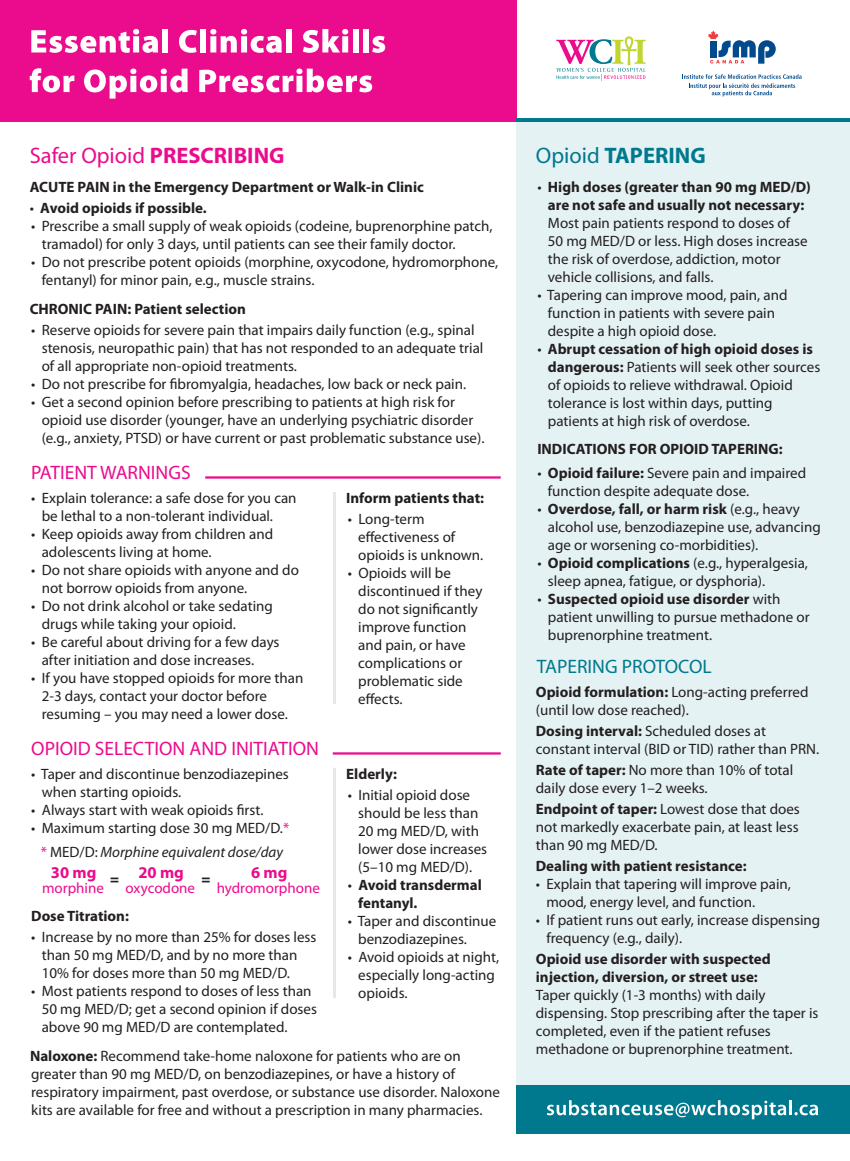
<style>
.page{position:relative;width:850px;height:1161px;background:#fff}
.page>*{position:absolute;margin:0;border:0;box-sizing:border-box;transform-origin:0 0}
.t1{font:22.5px "Myriad Pro";color:#eb0b8d}
.t2{font:700 22.5px "Myriad Pro";color:#00788d}
.t3{font:19.5px "Myriad Pro";color:#eb0b8d}
.t4{font:19.5px "Myriad Pro";color:#00788d}
.t5{font:700 16.5px "Myriad Pro";color:#eb0b8d}
.t6{font:15px/18px "Myriad Pro";color:#231f20}
.t7{font:700 15px/18px "Myriad Pro";color:#231f20}
.t8{font:15px "Myriad Pro";color:#eb0b8d}
.t9{font:700 15px "Myriad Pro";color:#201d1e}
.t10{font:900 15px "Myriad Pro";color:#231f20}
.s1{font-weight:700}
.s2{font-weight:400}
.s3{color:#e90e8d}
.s4{font-style:italic}
.s5{font-family:"Myriad";font-weight:400}
</style>
<div class="page">
<div style="left:516px;top:121px;width:334px;height:965px;background:#e5f2f4"></div>
<div style="left:0;top:0;width:516px;height:122px;background:#eb0b8d"></div>
<div style="left:516px;top:1085px;width:334px;height:49px;background:#00788d"></div>
<hr style="left:516px;top:118px;width:334px;height:4px;background:#00788d">
<svg style="left:31px;top:29px;width:127px;height:24px"></svg>
<div style="left:162px;top:29px;width:6px;height:23px;background:#fff"></div>
<svg style="left:179px;top:30px;width:18px;height:23px"></svg>
<div style="left:200px;top:29px;width:6px;height:23px;background:#fff"></div>
<svg style="left:210px;top:29px;width:72px;height:24px"></svg>
<div style="left:286px;top:29px;width:6px;height:23px;background:#fff"></div>
<svg style="left:303px;top:29px;width:45px;height:24px"></svg>
<div style="left:352px;top:29px;width:6px;height:23px;background:#fff"></div>
<div style="left:363px;top:29px;width:6px;height:23px;background:#fff"></div>
<svg style="left:372px;top:36px;width:13px;height:17px"></svg>
<svg style="left:30px;top:68px;width:44px;height:24px"></svg>
<svg style="left:84px;top:69px;width:104px;height:30px"></svg>
<svg style="left:199px;top:69px;width:173px;height:23px"></svg>
<svg style="left:547px;top:1100px;width:239px;height:19px"></svg>
<hr style="left:789px;top:1100px;width:3px;height:15px;background:#fff">
<svg style="left:794px;top:1105px;width:24px;height:10px"></svg>
<svg style="left:708px;top:30px;width:68px;height:34px"></svg>
<svg style="left:682px;top:74px;width:120px;height:23px"></svg>
<svg style="left:556px;top:36px;width:90px;height:45px"></svg>
<hr style="left:205px;top:476px;width:296px;height:3px;background:#eb0b8d">
<hr style="left:333px;top:752px;width:168px;height:3px;background:#eb0b8d">
<hr style="left:334px;top:493px;width:2px;height:211px;background:#e6e7e9">
<hr style="left:334px;top:769px;width:2px;height:229px;background:#e6e7e9">
<h1 class="t1" style="left:30px;top:144px;width:256px">Safer Opioid <span class="s1">PRESCRIBING</span></h1>
<p class="t7" style="left:30px;top:178px;width:396px">ACUTE PAIN in the Emergency Department or Walk-in Clinic</p>
<p class="t7" style="left:30px;top:199px;width:179px"><span class="s2">•</span> Avoid opioids if possible.</p>
<p class="t6" style="left:42px;top:217px;width:452px;text-indent:-10px">• Prescribe a small supply of weak opioids (codeine, buprenorphine patch, tramadol) for only 3 days, until patients can see their family doctor.</p>
<p class="t6" style="left:42px;top:253px;width:458px;text-indent:-10px">• Do not prescribe potent opioids (morphine, oxycodone, hydromorphone, fentanyl) for minor pain, e.g., muscle strains.</p>
<p class="t7" style="left:30px;top:300px;width:218px">CHRONIC PAIN: Patient selection</p>
<p class="t6" style="left:42px;top:321px;width:443px;text-indent:-10px">• Reserve opioids for severe pain that impairs daily function (e.g., spinal stenosis, neuropathic pain) that has not responded to an adequate trial of all appropriate non-opioid treatments.</p>
<p class="t6" style="left:31px;top:375px;width:436px">• Do not prescribe for fibromyalgia, headaches, low back or neck pain.</p>
<p class="t6" style="left:42px;top:393px;width:444px;text-indent:-10px">• Get a second opinion before prescribing to patients at high risk for opioid use disorder (younger, have an underlying psychiatric disorder (e.g., anxiety, PTSD) or have current or past problematic substance use).</p>
<h2 class="t3" style="left:31px;top:461px;width:161px">PATIENT WARNINGS</h2>
<p class="t6" style="left:42px;top:489px;width:256px;text-indent:-10px">• Explain tolerance: a safe dose for you can be lethal to a non-tolerant individual.</p>
<p class="t6" style="left:42px;top:525px;width:233px;text-indent:-10px">• Keep opioids away from children and adolescents living at home.</p>
<p class="t6" style="left:42px;top:561px;width:259px;text-indent:-10px">• Do not share opioids with anyone and do not borrow opioids from anyone.</p>
<p class="t6" style="left:42px;top:597px;width:233px;text-indent:-10px">• Do not drink alcohol or take sedating drugs while taking your opioid.</p>
<p class="t6" style="left:42px;top:633px;width:239px;text-indent:-10px">• Be careful about driving for a few days after initiation and dose increases.</p>
<p class="t6" style="left:42px;top:669px;width:263px;text-indent:-10px">• If you have stopped opioids for more than<br>2-3 days, contact your doctor before resuming – you may need a lower dose.</p>
<h2 class="t3" style="left:31px;top:737px;width:289px">OPIOID SELECTION AND INITIATION</h2>
<p class="t6" style="left:42px;top:765px;width:249px;text-indent:-10px">• Taper and discontinue benzodiazepines when starting opioids.</p>
<p class="t6" style="left:31px;top:801px;width:234px">• Always start with weak opioids first.</p>
<p class="t6" style="left:31px;top:816px;width:260px;line-height:24px;text-align:center">• Maximum starting dose 30 mg MED/D.<span class="s3">* *</span> MED/D: <span class="s4">Morphine equivalent dose/day</span></p>
<p class="t8" style="left:42px;top:879px;width:63px">morphine</p>
<p class="t9" style="left:346px;top:489px;width:139px">Inform patients that:</p>
<p class="t6" style="left:358px;top:510px;width:127px;text-indent:-10px">• Long-term effectiveness of opioids is unknown.</p>
<p class="t6" style="left:358px;top:564px;width:126px;text-indent:-10px">• Opioids will be discontinued if they do not significantly improve function and pain, or have complications or problematic side effects.</p>
<p class="t7" style="left:346px;top:765px;width:52px">Elderly:</p>
<p class="t6" style="left:358px;top:786px;width:130px;text-indent:-10px">• Initial opioid dose should be less than<br>20 mg MED/D, with lower dose increases (5–10 mg MED/D).</p>
<p class="t7" style="left:358px;top:876px;width:125px;text-indent:-10px"><span class="s2">•</span> Avoid transdermal fentanyl.</p>
<p class="t6" style="left:358px;top:912px;width:140px;text-indent:-10px">• Taper and discontinue benzodiazepines.</p>
<p class="t6" style="left:358px;top:948px;width:142px;text-indent:-10px">• Avoid opioids at night, especially long-acting opioids.</p>
<p class="t5" style="left:51px;top:863px;width:47px">30 mg</p>
<p class="t5" style="left:138px;top:863px;width:47px">20 mg</p>
<p class="t5" style="left:251px;top:863px;width:38px">6 mg</p>
<p class="t10" style="left:110px;top:870px;width:10px">=</p>
<p class="t10" style="left:201px;top:870px;width:10px">=</p>
<p class="t8" style="left:126px;top:879px;width:71px">oxycodone</p>
<p class="t8" style="left:217px;top:879px;width:105px">hydromorphone</p>
<p class="t7" style="left:31px;top:907px;width:99px">Dose Titration:</p>
<p class="t6" style="left:42px;top:928px;width:276px;text-indent:-10px">• Increase by no more than 25% for doses less than 50 mg MED/D, and by no more than<br>10% for doses more than 50 mg MED/D.</p>
<p class="t6" style="left:42px;top:982px;width:277px;text-indent:-10px">• Most patients respond to doses of less than<br>50 mg MED/D; get a second opinion if doses above 90 mg MED/D are contemplated.</p>
<p class="t6" style="left:30px;top:1047px;width:471px"><span class="s1">Naloxone:</span> Recommend take-home naloxone for patients who are on greater than 90 mg MED/D, on benzodiazepines, or have a history of respiratory impairment, past overdose, or substance use disorder. Naloxone kits are available for free and without a prescription in many pharmacies.</p>
<h1 class="t2" style="left:536px;top:143px;width:171px"><span class="s5">Opioid</span> TAPERING</h1>
<p class="t7" style="left:537px;top:178px;width:275px;text-align:center"><span class="s2">•</span> High doses (greater than 90 mg MED/D) are not safe and usually not necessary:</p>
<p class="t6" style="left:548px;top:214px;width:261px">Most pain patients respond to doses of 50 mg MED/D or less. High doses increase the risk of overdose, addiction, motor vehicle collisions, and falls.</p>
<p class="t6" style="left:548px;top:286px;width:241px;text-indent:-10px">• Tapering can improve mood, pain, and function in patients with severe pain despite a high opioid dose.</p>
<p class="t6" style="left:548px;top:340px;width:274px;text-indent:-10px">• <span class="s1">Abrupt cessation of high opioid doses is dangerous:</span> Patients will seek other sources of opioids to relieve withdrawal. Opioid tolerance is lost within days, putting patients at high risk of overdose.</p>
<p class="t7" style="left:537px;top:440px;width:247px">INDICATIONS FOR OPIOID TAPERING:</p>
<p class="t6" style="left:548px;top:465px;width:260px;text-indent:-10px">• <span class="s1">Opioid failure:</span> Severe pain and impaired function despite adequate dose.</p>
<p class="t6" style="left:548px;top:501px;width:274px;text-indent:-10px">• <span class="s1">Overdose, fall, or harm risk</span> (e.g., heavy alcohol use, benzodiazepine use, advancing age or worsening co-morbidities).</p>
<p class="t6" style="left:548px;top:555px;width:262px;text-indent:-10px">• <span class="s1">Opioid complications</span> (e.g., hyperalgesia, sleep apnea, fatigue, or dysphoria).</p>
<p class="t6" style="left:548px;top:591px;width:263px;text-indent:-10px">• <span class="s1">Suspected opioid use disorder</span> with patient unwilling to pursue methadone or buprenorphine treatment.</p>
<h2 class="t4" style="left:537px;top:656px;width:176px">TAPERING PROTOCOL</h2>
<p class="t6" style="left:536px;top:684px;width:274px"><span class="s1">Opioid formulation:</span> Long-acting preferred (until low dose reached).</p>
<p class="t6" style="left:536px;top:723px;width:285px"><span class="s1">Dosing interval:</span> Scheduled doses at constant interval (BID or TID) rather than PRN.</p>
<p class="t6" style="left:536px;top:762px;width:259px"><span class="s1">Rate of taper:</span> No more than 10% of total daily dose every 1–2 weeks.</p>
<p class="t6" style="left:536px;top:801px;width:265px;text-align:justify"><span class="s1">Endpoint of taper:</span> Lowest dose that does not markedly exacerbate pain, at least less than 90 mg MED/D.</p>
<p class="t7" style="left:536px;top:857px;width:212px">Dealing with patient resistance:</p>
<p class="t6" style="left:546px;top:876px;width:246px;text-indent:-10px">• Explain that tapering will improve pain, mood, energy level, and function.</p>
<p class="t6" style="left:546px;top:912px;width:275px;text-indent:-10px">• If patient runs out early, increase dispensing frequency (e.g., daily).</p>
<p class="t7" style="left:536px;top:950px;width:236px">Opioid use disorder with suspected injection, diversion, or street use:</p>
<p class="t6" style="left:536px;top:987px;width:284px">Taper quickly (1-3 months) with daily dispensing. Stop prescribing after the taper is completed, even if the patient refuses methadone or buprenorphine treatment.</p>
</div>
